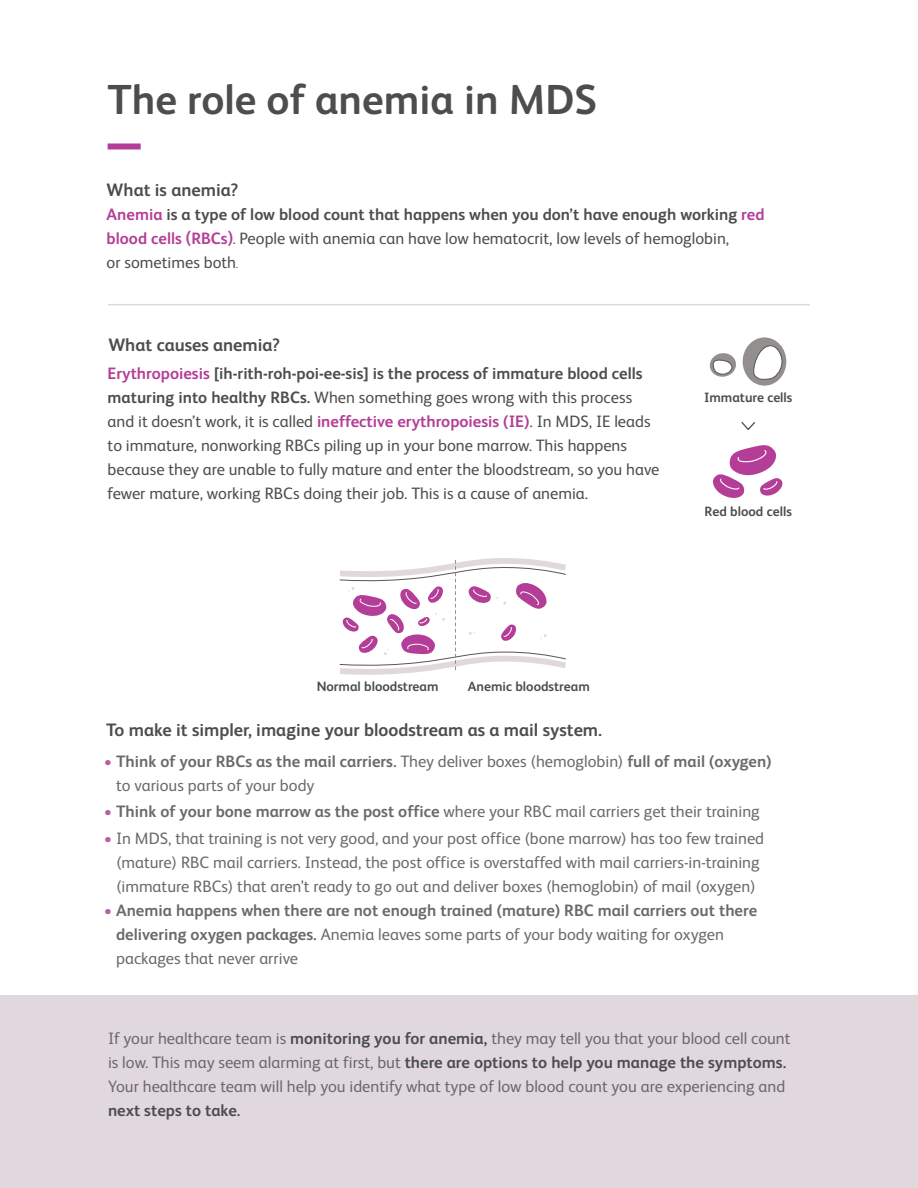
<style>
.page{position:relative;width:918px;height:1188px;background:#fff}
.page>*{position:absolute;margin:0;border:0;box-sizing:border-box;transform-origin:0 0}
.t1{font:700 42px "BMS Humanity";color:#4d4d4f}
.t2{font:700 18px "BMS Humanity";color:#4d4d4f}
.t3{font:16.5px/24px "BMS Humanity";color:#696a6c}
.t4{font:16.5px/24px "BMS Humanity";color:#4d4d4f}
.t5{font:700 16.5px/24px "BMS Humanity";color:#696a6c}
.t6{font:700 16.5px "BMS Humanity";color:#4d4d4f}
.t7{font:700 13.5px "BMS Humanity";color:#4d4d4f}
.s1{font-weight:700;color:#b43e97}
.s2{font-weight:700}
.s3{color:#bc5da4}
.s4{font-weight:400;color:#bc5da4}
.s5{font-weight:400}
.s6{font-weight:700;color:#4d4d4f}
</style>
<div class="page">
<div style="left:0;top:995px;width:918px;height:193px;background:#e1d8de"></div>
<div style="left:108px;top:143px;width:33px;height:6px;background:#b43e97"></div>
<svg style="left:712px;top:445px;width:71px;height:53px"></svg>
<div style="left:743px;top:337px;width:43px;height:49px;background:#938f8e;border-radius:50%"></div>
<svg style="left:751px;top:341px;width:35px;height:39px"></svg>
<svg style="left:709px;top:353px;width:27px;height:24px"></svg>
<svg style="left:741px;top:422px;width:14px;height:8px"></svg>
<hr style="left:108px;top:304px;width:702px;height:1px;background:#e1d8de">
<svg style="left:339px;top:558px;width:227px;height:117px"></svg>
<h1 class="t1" style="left:108px;top:70px;width:491px">The role of anemia in MDS</h1>
<p class="t2" style="left:107px;top:178px;width:133px">What is anemia?</p>
<p class="t4" style="left:107px;top:201px;width:659px"><span class="s1">Anemia</span> <span class="s2">is a type of low blood count that happens when you don’t have enough working</span> <span class="s1">red blood cells (RBCs)</span><span class="s2">.</span> People with anemia can have low hematocrit, low levels of hemoglobin,<br>or sometimes both.</p>
<p class="t2" style="left:108px;top:333px;width:173px">What causes anemia?</p>
<p class="t4" style="left:108px;top:360px;width:553px"><span class="s1">Erythropoiesis</span> <span class="s2">[ih-rith-roh-poi-ee-sis] is the process of immature blood cells maturing into healthy RBCs.</span> When something goes wrong with this process and it doesn’t work, it is called <span class="s1">ineffective erythropoiesis (IE)</span>. In MDS, IE leads to immature, nonworking RBCs piling up in your bone marrow. This happens because they are unable to fully mature and enter the bloodstream, so you have fewer mature, working RBCs doing their job. This is a cause of anemia.</p>
<p class="t7" style="left:704px;top:388px;width:90px">Immature cells</p>
<p class="t7" style="left:705px;top:502px;width:89px">Red blood cells</p>
<p class="t7" style="left:317px;top:677px;width:123px">Normal bloodstream</p>
<p class="t7" style="left:468px;top:677px;width:123px">Anemic bloodstream</p>
<p class="t2" style="left:106px;top:717px;width:498px">To make it simpler, imagine your bloodstream as a mail system.</p>
<p class="t3" style="left:116px;top:748px;width:657px;text-indent:-12px"><span class="s3">•</span> <span class="s2">Think of your RBCs as the mail carriers.</span> They deliver boxes (hemoglobin) <span class="s2">full of mail (oxygen) </span>to various parts of your body</p>
<p class="t3" style="left:104px;top:798px;width:657px"><span class="s3">•</span> <span class="s2">Think of your bone marrow as the post office</span> where your RBC mail carriers get their training</p>
<p class="t3" style="left:104px;top:825px;width:662px;text-align:center"><span class="s3">•</span> In MDS, that training is not very good, and your post office (bone marrow) has too few trained (mature) RBC mail carriers. Instead, the post office is overstaffed with mail carriers-in-training (immature RBCs) that aren’t ready to go out and deliver boxes (hemoglobin) of mail (oxygen)</p>
<p class="t5" style="left:116px;top:898px;width:643px;text-indent:-12px"><span class="s4">•</span> Anemia happens when there are not enough trained (mature) RBC mail carriers out there delivering oxygen packages. <span class="s5">Anemia leaves some parts of your body waiting for oxygen packages that never arrive</span></p>
<p class="t3" style="left:108px;top:1025px;width:684px">If your healthcare team is <span class="s6">monitoring you for anemia,</span> they may tell you that your blood cell count is low. This may seem alarming at first, but <span class="s6">there are options to help you manage the symptoms.<br></span>Your healthcare team will help you identify what type of low blood count you are experiencing and</p>
<p class="t6" style="left:108px;top:1098px;width:134px">next steps to take.</p>
</div>
